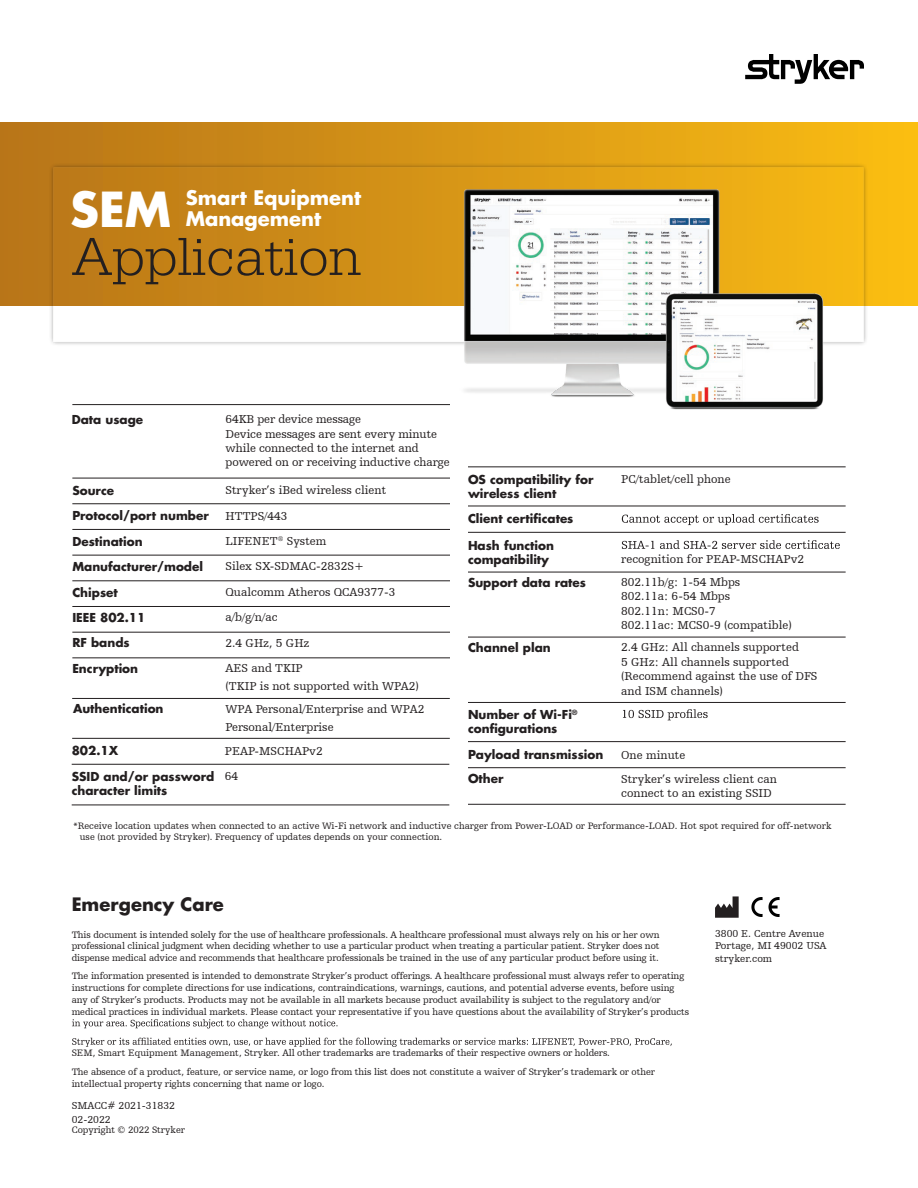
<style>
.page{position:relative;width:918px;height:1188px;background:#fff}
.page>*{position:absolute;margin:0;border:0;box-sizing:border-box;transform-origin:0 0}
.t1{font:300 55.5px "URW Egyptienne TOT";color:#231f20}
.t2{font:700 46.95px "Futura For Stryker";color:#fff}
.t3{font:700 19.65px/21.6px "Futura For Stryker";color:#fff}
.t4{font:700 18px "Futura For Stryker";color:#231f20}
.t5{font:12px/14.4px "Humanist Slabserif 712 BT";color:#231f20}
.t6{font:700 12px/14.4px "Futura For Stryker";color:#231f20}
.t7{font:10.5px/12.5px "Humanist Slabserif 712 BT";color:#231f20}
.t8{font:10.5px "Humst Slab 712 BT";color:#231f20}
.t9{font:9.75px/11.7px "Humanist Slabserif 712 BT";letter-spacing:-.01em;color:#231f20}
</style>
<div class="page">
<div style="left:0;top:122px;width:918px;height:184px;background:linear-gradient(to right,#b67319,#fabd13)"></div>
<img style="left:44px;top:156px;width:830px;height:189px">
<svg style="left:745px;top:54px;width:119px;height:30px"></svg>
<img style="left:450px;top:174px;width:284px;height:223px">
<hr style="left:72px;top:404px;width:378px;height:1px;background:#231f20">
<hr style="left:72px;top:478px;width:378px;height:1px;background:#231f20">
<hr style="left:72px;top:504px;width:378px;height:1px;background:#231f20">
<hr style="left:72px;top:529px;width:378px;height:1px;background:#231f20">
<hr style="left:72px;top:555px;width:378px;height:1px;background:#231f20">
<hr style="left:72px;top:581px;width:378px;height:1px;background:#231f20">
<hr style="left:72px;top:606px;width:378px;height:1px;background:#231f20">
<hr style="left:72px;top:632px;width:378px;height:1px;background:#231f20">
<hr style="left:72px;top:658px;width:378px;height:1px;background:#231f20">
<hr style="left:72px;top:698px;width:378px;height:1px;background:#231f20">
<hr style="left:72px;top:738px;width:378px;height:1px;background:#231f20">
<hr style="left:468px;top:467px;width:378px;height:1px;background:#231f20">
<hr style="left:72px;top:764px;width:377px;height:1px;background:#231f20">
<hr style="left:72px;top:805px;width:377px;height:1px;background:#231f20">
<hr style="left:468px;top:506px;width:378px;height:1px;background:#231f20">
<svg style="left:622px;top:514px;width:197px;height:11px"></svg>
<hr style="left:468px;top:532px;width:378px;height:1px;background:#231f20">
<svg style="left:622px;top:540px;width:218px;height:9px"></svg>
<hr style="left:468px;top:572px;width:378px;height:1px;background:#231f20">
<hr style="left:468px;top:637px;width:378px;height:1px;background:#231f20">
<hr style="left:468px;top:702px;width:378px;height:1px;background:#231f20">
<svg style="left:623px;top:709px;width:85px;height:11px"></svg>
<hr style="left:468px;top:741px;width:378px;height:1px;background:#231f20">
<hr style="left:468px;top:767px;width:378px;height:1px;background:#231f20">
<hr style="left:468px;top:804px;width:378px;height:1px;background:#231f20">
<img style="left:664px;top:288px;width:163px;height:122px">
<svg style="left:715px;top:896px;width:24px;height:22px"></svg>
<svg style="left:72px;top:1019px;width:266px;height:9px"></svg>
<svg style="left:72px;top:1038px;width:600px;height:9px"></svg>
<img style="left:751px;top:897px;width:29px;height:20px">
<h2 class="t2" style="left:70px;top:178px;width:102px">SEM</h2>
<h3 class="t3" style="left:186px;top:187px;width:177px">Smart Equipment<br>Management</h3>
<h1 class="t1" style="left:72px;top:224px;width:291px">Application</h1>
<p class="t6" style="left:72px;top:412px;width:73px">Data usage</p>
<p class="t5" style="left:226px;top:412px;width:226px">64KB per device message<br>Device messages are sent every minute while connected to the internet and powered on or receiving inductive charge</p>
<p class="t6" style="left:72px;top:483px;width:43px">Source</p>
<p class="t5" style="left:226px;top:483px;width:162px">Stryker’s iBed wireless client</p>
<p class="t6" style="left:72px;top:509px;width:138px">Protocol/port number</p>
<p class="t5" style="left:226px;top:508px;width:64px">HTTPS/443</p>
<p class="t6" style="left:72px;top:534px;width:72px">Destination</p>
<p class="t5" style="left:226px;top:534px;width:102px">LIFENET<sup>®</sup> System</p>
<p class="t6" style="left:72px;top:559px;width:132px">Manufacturer/model</p>
<p class="t5" style="left:226px;top:559px;width:140px">Silex SX-SDMAC-2832S+</p>
<p class="t6" style="left:72px;top:585px;width:47px">Chipset</p>
<p class="t5" style="left:226px;top:584px;width:172px">Qualcomm Atheros QCA9377-3</p>
<p class="t6" style="left:72px;top:610px;width:75px">IEEE 802.11</p>
<p class="t5" style="left:226px;top:610px;width:54px">a/b/g/n/ac</p>
<p class="t6" style="left:72px;top:636px;width:59px">RF bands</p>
<p class="t5" style="left:226px;top:635px;width:86px">2.4 GHz, 5 GHz</p>
<p class="t6" style="left:72px;top:661px;width:67px">Encryption</p>
<p class="t5" style="left:226px;top:659px;width:195px;line-height:18px">AES and TKIP<br>(TKIP is not supported with WPA2)</p>
<p class="t6" style="left:73px;top:702px;width:92px">Authentication</p>
<p class="t5" style="left:226px;top:699px;width:200px;line-height:18px">WPA Personal/Enterprise and WPA2<br>Personal/Enterprise</p>
<p class="t6" style="left:72px;top:743px;width:48px">802.1X</p>
<p class="t5" style="left:225px;top:743px;width:99px">PEAP-MSCHAPv2</p>
<p class="t6" style="left:72px;top:769px;width:144px">SSID and/or password character limits</p>
<p class="t5" style="left:225px;top:769px;width:15px">64</p>
<p class="t6" style="left:468px;top:472px;width:127px">OS compatibility for wireless client</p>
<p class="t5" style="left:621px;top:471px;width:111px">PC/tablet/cell phone</p>
<p class="t6" style="left:468px;top:506px;width:107px;line-height:26.2px">Client certificates<br>Hash function</p>
<p class="t6" style="left:468px;top:552px;width:83px">compatibility</p>
<p class="t5" style="left:621px;top:552px;width:185px">recognition for PEAP-MSCHAPv2</p>
<p class="t6" style="left:468px;top:575px;width:120px">Support data rates</p>
<p class="t5" style="left:621px;top:575px;width:172px">802.11b/g: 1-54 Mbps<br>802.11a: 6-54 Mbps<br>802.11n: MCS0-7<br>802.11ac: MCS0-9 (compatible)</p>
<p class="t6" style="left:468px;top:640px;width:84px">Channel plan</p>
<p class="t5" style="left:621px;top:640px;width:198px">2.4 GHz: All channels supported<br>5 GHz: All channels supported (Recommend against the use of DFS and ISM channels)</p>
<p class="t6" style="left:468px;top:707px;width:111px">Number of Wi-Fi<sup>® </sup>configurations</p>
<p class="t6" style="left:468px;top:747px;width:137px">Payload transmission</p>
<p class="t5" style="left:621px;top:748px;width:66px">One minute</p>
<p class="t6" style="left:468px;top:771px;width:37px">Other</p>
<p class="t5" style="left:621px;top:771px;width:157px">Stryker’s wireless client can connect to an existing SSID</p>
<p class="t9" style="left:80px;top:819px;width:753px;text-indent:-7px">*Receive location updates when connected to an active Wi-Fi network and inductive charger from Power-LOAD or Performance-LOAD. Hot spot required for off-network use (not provided by Stryker). Frequency of updates depends on your connection.</p>
<h3 class="t4" style="left:72px;top:893px;width:154px">Emergency Care</h3>
<p class="t9" style="left:72px;top:928px;width:589px;text-align:justify">This document is intended solely for the use of healthcare professionals. A healthcare professional must always rely on his or her own professional clinical judgment when deciding whether to use a particular product when treating a particular patient. Stryker does not dispense medical advice and recommends that healthcare professionals be trained in the use of any particular product before using it.</p>
<p class="t9" style="left:72px;top:970px;width:619px">The information presented is intended to demonstrate Stryker’s product offerings. A healthcare professional must always refer to operating instructions for complete directions for use indications, contraindications, warnings, cautions, and potential adverse events, before using any of Stryker’s products. Products may not be available in all markets because product availability is subject to the regulatory and/or medical practices in individual markets. Please contact your representative if you have questions about the availability of Stryker’s products</p>
<p class="t9" style="left:72px;top:1044px;width:585px;line-height:18.5px">SEM, Smart Equipment Management, Stryker. All other trademarks are trademarks of their respective owners or holders.<br>The absence of a product, feature, or service name, or logo from this list does not constitute a waiver of Stryker’s trademark or other</p>
<p class="t9" style="left:72px;top:1077px;width:254px">intellectual property rights concerning that name or logo.</p>
<p class="t8" style="left:72px;top:1099px;width:105px">SMACC# 2021-31832</p>
<p class="t7" style="left:72px;top:1113px;width:41px">02-2022</p>
<p class="t9" style="left:72px;top:1124px;width:115px">Copyright © 2022 Stryker</p>
<p class="t7" style="left:715px;top:927px;width:113px">3800 E. Centre Avenue<br>Portage, MI 49002 USA stryker.com</p>
</div>
